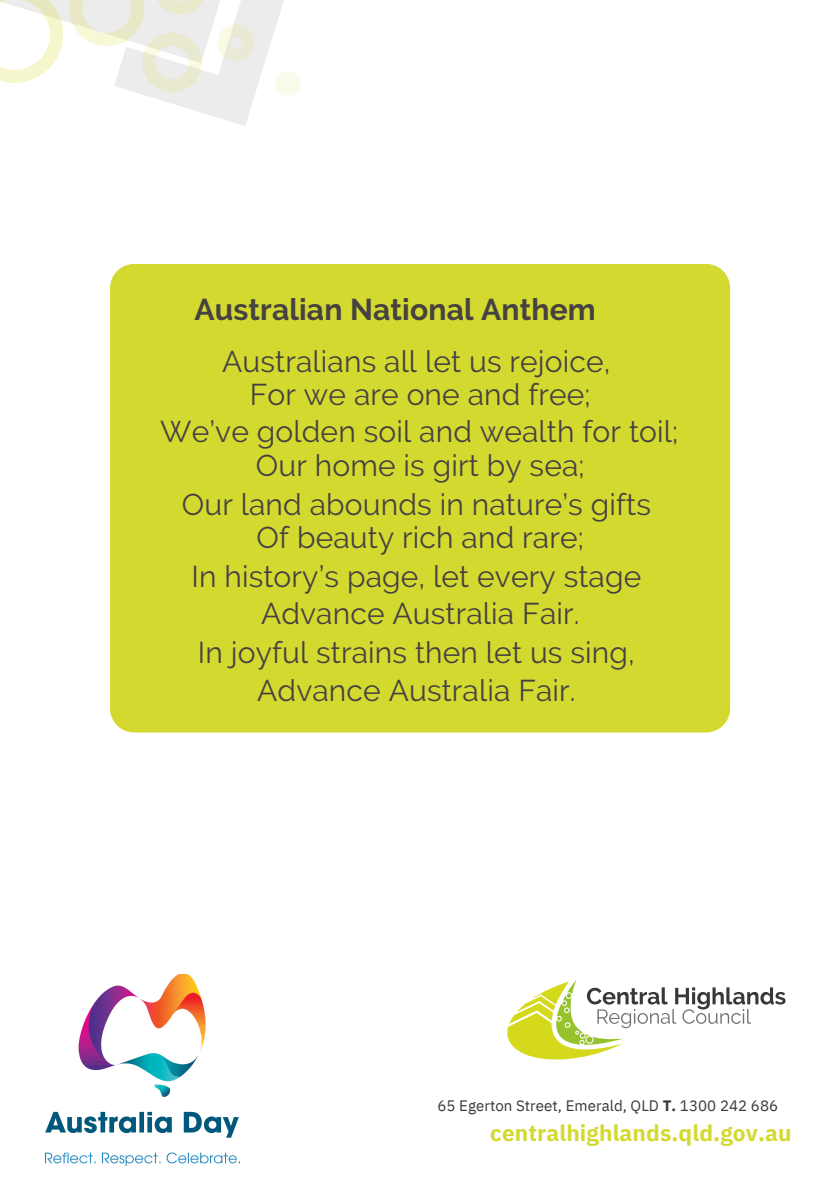
<style>
.page{position:relative;width:839px;height:1191px;background:#fff}
.page>*{position:absolute;margin:0;border:0;box-sizing:border-box;transform-origin:0 0}
.t1{font:30px "Raleway";letter-spacing:.005em;color:#454241}
.t2{font:700 30px "Raleway";letter-spacing:.005em;color:#454241}
.t3{font:700 22.6px "IBM Plex Sans";letter-spacing:.005em;color:#d4d930}
.t4{font:15px "IBM Plex Sans";letter-spacing:.005em;color:#383837}
.s1{font-weight:700}
</style>
<div class="page">
<div style="left:110px;top:264px;width:620px;height:468px;background:#d4d930;border-radius:24px"></div>
<svg style="left:507px;top:979px;width:278px;height:81px"></svg>
<svg style="left:0;top:0;width:301px;height:126px"></svg>
<img style="left:46px;top:974px;width:193px;height:191px">
<p class="t2" style="left:194px;top:292px;width:403px">Australian National Anthem</p>
<p class="t1" style="left:222px;top:344px;width:390px">Australians all let us rejoice,</p>
<p class="t1" style="left:250px;top:377px;width:342px">For we are one and free;</p>
<p class="t1" style="left:160px;top:414px;width:519px">We’ve golden soil and wealth for toil;</p>
<p class="t1" style="left:256px;top:447px;width:330px">Our home is girt by sea;</p>
<p class="t1" style="left:182px;top:486px;width:470px">Our land abounds in nature’s gifts</p>
<p class="t1" style="left:256px;top:519px;width:329px">Of beauty rich and rare;</p>
<p class="t1" style="left:191px;top:558px;width:451px">In history’s page, let every stage</p>
<p class="t1" style="left:261px;top:596px;width:320px">Advance Australia Fair.</p>
<p class="t1" style="left:198px;top:635px;width:438px">In joyful strains then let us sing,</p>
<p class="t1" style="left:257px;top:673px;width:320px">Advance Australia Fair.</p>
<p class="t4" style="left:437px;top:1095px;width:342px">65 Egerton Street, Emerald, QLD <span class="s1">T.</span> 1300 242 686</p>
<p class="t3" style="left:490px;top:1117px;width:303px">centralhighlands.qld.gov.au</p>
</div>
